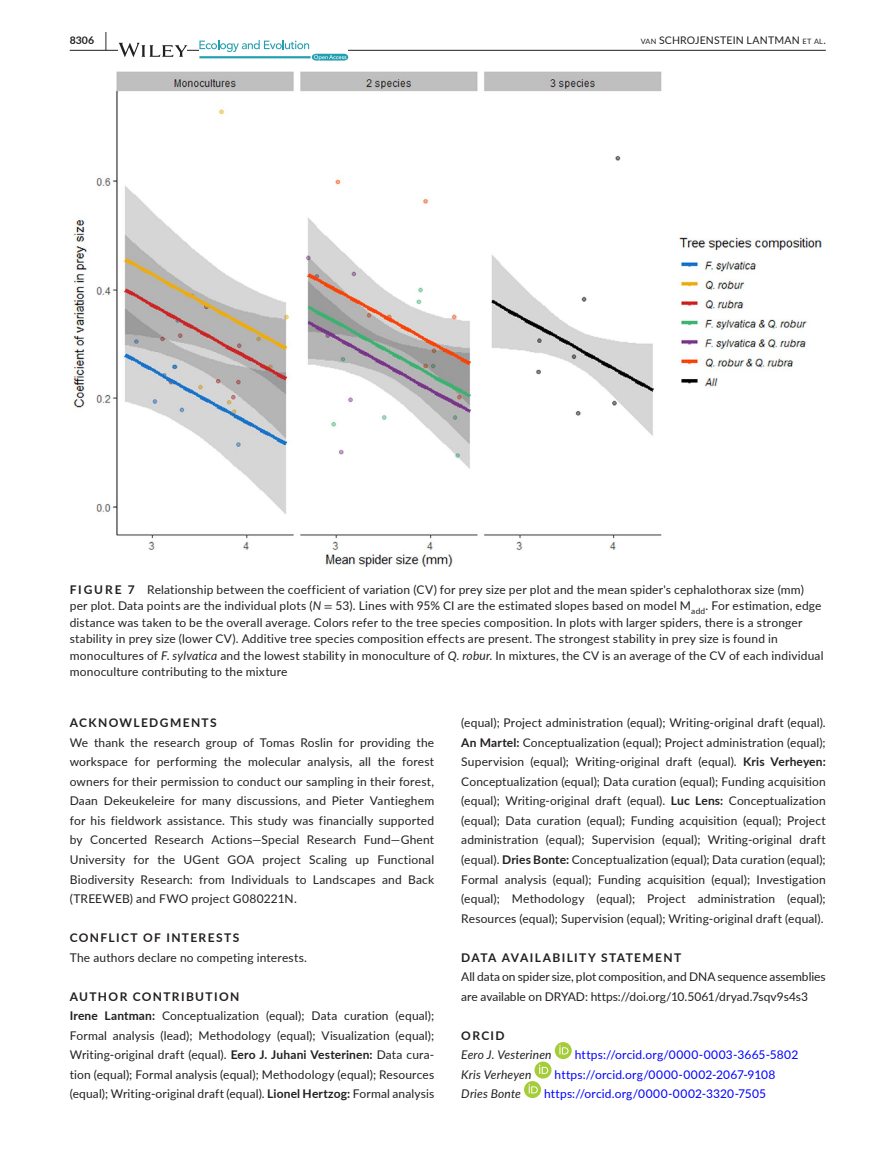
<style>
.page{position:relative;width:893px;height:1174px;background:#fff}
.page>*{position:absolute;margin:0;border:0;box-sizing:border-box;transform-origin:0 0}
.t1{font:12px/19.5px "Lato";letter-spacing:.01em;color:#231f20}
.t2{font:12px "Lato";letter-spacing:.015em;color:#00f}
.t3{font:700 12px "Lato";letter-spacing:.115em;color:#231f20}
.t4{font:italic 12px "Lato";letter-spacing:.015em;color:#231f20}
.t5{font:10.5px "Lato";letter-spacing:.015em;color:#231f20}
.t6{font:700 10.5px "Lato";color:#231f20}
.s1{font-size:19.5px}
.s2{font-size:7.35px}
.s3{font-weight:700}
.s4{font-style:italic}
.s5{font-family:"STIX"}
</style>
<div class="page">
<hr style="left:70px;top:50px;width:756px;height:1px;background:#231f20">
<svg style="left:119px;top:43px;width:68px;height:14px"></svg>
<svg style="left:199px;top:40px;width:149px;height:21px"></svg>
<svg style="left:555px;top:1042px;width:17px;height:17px"></svg>
<svg style="left:559px;top:1045px;width:9px;height:9px"></svg>
<div style="left:534px;top:1061px;width:17px;height:17px;background:#a5cd39;border-radius:50%"></div>
<svg style="left:539px;top:1064px;width:9px;height:10px"></svg>
<svg style="left:524px;top:1081px;width:17px;height:17px"></svg>
<svg style="left:529px;top:1084px;width:9px;height:9px"></svg>
<img style="left:74px;top:72px;width:748px;height:494px">
<p class="t6" style="left:70px;top:33px;width:39px">8306 <span class="s1">|</span></p>
<p class="t5" style="left:641px;top:33px;width:187px"><span class="s2">VAN</span> SCHROJENSTEIN LANTMAN <span class="s2">ET AL</span>.</p>
<p class="t1" style="left:70px;top:580px;width:755px;line-height:16.5px"><span class="s3">FIGURE 7</span> Relationship between the coefficient of variation (CV) for prey size per plot and the mean spider's cephalothorax size (mm) per plot. Data points are the individual plots (<span class="s4">N</span> <span class="s5">=</span> 53). Lines with 95% CI are the estimated slopes based on model M<sub>add</sub>. For estimation, edge distance was taken to be the overall average. Colors refer to the tree species composition. In plots with larger spiders, there is a stronger stability in prey size (lower CV). Additive tree species composition effects are present. The strongest stability in prey size is found in monocultures of <span class="s4">F. sylvatica</span> and the lowest stability in monoculture of <span class="s4">Q. robur</span>. In mixtures, the CV is an average of the CV of each individual monoculture contributing to the mixture</p>
<p class="t3" style="left:70px;top:714px;width:148px">ACKNOWLEDGMENTS</p>
<p class="t1" style="left:70px;top:732px;width:366px;text-align:justify">We thank the research group of Tomas Roslin for providing the workspace for performing the molecular analysis, all the forest owners for their permission to conduct our sampling in their forest, Daan Dekeukeleire for many discussions, and Pieter Vantieghem for his fieldwork assistance. This study was financially supported by Concerted Research Actions—Special Research Fund—Ghent University for the UGent GOA project Scaling up Functional Biodiversity Research: from Individuals to Landscapes and Back (TREEWEB) and FWO project G080221N.</p>
<p class="t3" style="left:70px;top:928px;width:171px">CONFLICT OF INTERESTS</p>
<p class="t1" style="left:70px;top:947px;width:239px">The authors declare no competing interests.</p>
<p class="t1" style="left:70px;top:986px;width:366px"><span class="s3">AUTHOR CONTRIBUTION<br>Irene Lantman:</span> Conceptualization (equal); Data curation (equal); Formal analysis (lead); Methodology (equal); Visualization (equal); Writing-original draft (equal). <span class="s3">Eero J. Juhani Vesterinen:</span> Data cura&shy;tion (equal); Formal analysis (equal); Methodology (equal); Resources (equal); Writing-original draft (equal). <span class="s3">Lionel Hertzog:</span> Formal analysis</p>
<p class="t1" style="left:461px;top:713px;width:366px;text-align:justify">(equal); Project administration (equal); Writing-original draft (equal).<br><span class="s3">An Martel:</span> Conceptualization (equal); Project administration (equal); Supervision (equal); Writing-original draft (equal). <span class="s3">Kris Verheyen:<br></span>Conceptualization (equal); Data curation (equal); Funding acquisition (equal); Writing-original draft (equal). <span class="s3">Luc Lens:</span> Conceptualization (equal); Data curation (equal); Funding acquisition (equal); Project administration (equal); Supervision (equal); Writing-original draft (equal). <span class="s3">Dries Bonte:</span> Conceptualization (equal); Data curation (equal); Formal analysis (equal); Funding acquisition (equal); Investigation (equal); Methodology (equal); Project administration (equal); Resources (equal); Supervision (equal); Writing-original draft (equal).</p>
<p class="t3" style="left:461px;top:948px;width:221px">DATA AVAILABILITY STATEMENT</p>
<p class="t1" style="left:461px;top:966px;width:366px">All data on spider size, plot composition, and DNA sequence assemblies are available on DRYAD: https://doi.org/10.5061/dryad.7sqv9s4s3</p>
<p class="t3" style="left:461px;top:1026px;width:45px">ORCID</p>
<p class="t4" style="left:461px;top:1046px;width:92px">Eero J. Vesterinen</p>
<p class="t2" style="left:575px;top:1046px;width:225px">https://orcid.org/0000-0003-3665-5802</p>
<p class="t4" style="left:461px;top:1065px;width:72px">Kris Verheyen</p>
<p class="t2" style="left:555px;top:1065px;width:222px">https://orcid.org/0000-0002-2067-9108</p>
<p class="t4" style="left:461px;top:1085px;width:61px">Dries Bonte</p>
<p class="t2" style="left:544px;top:1085px;width:223px">https://orcid.org/0000-0002-3320-7505</p>
</div>
